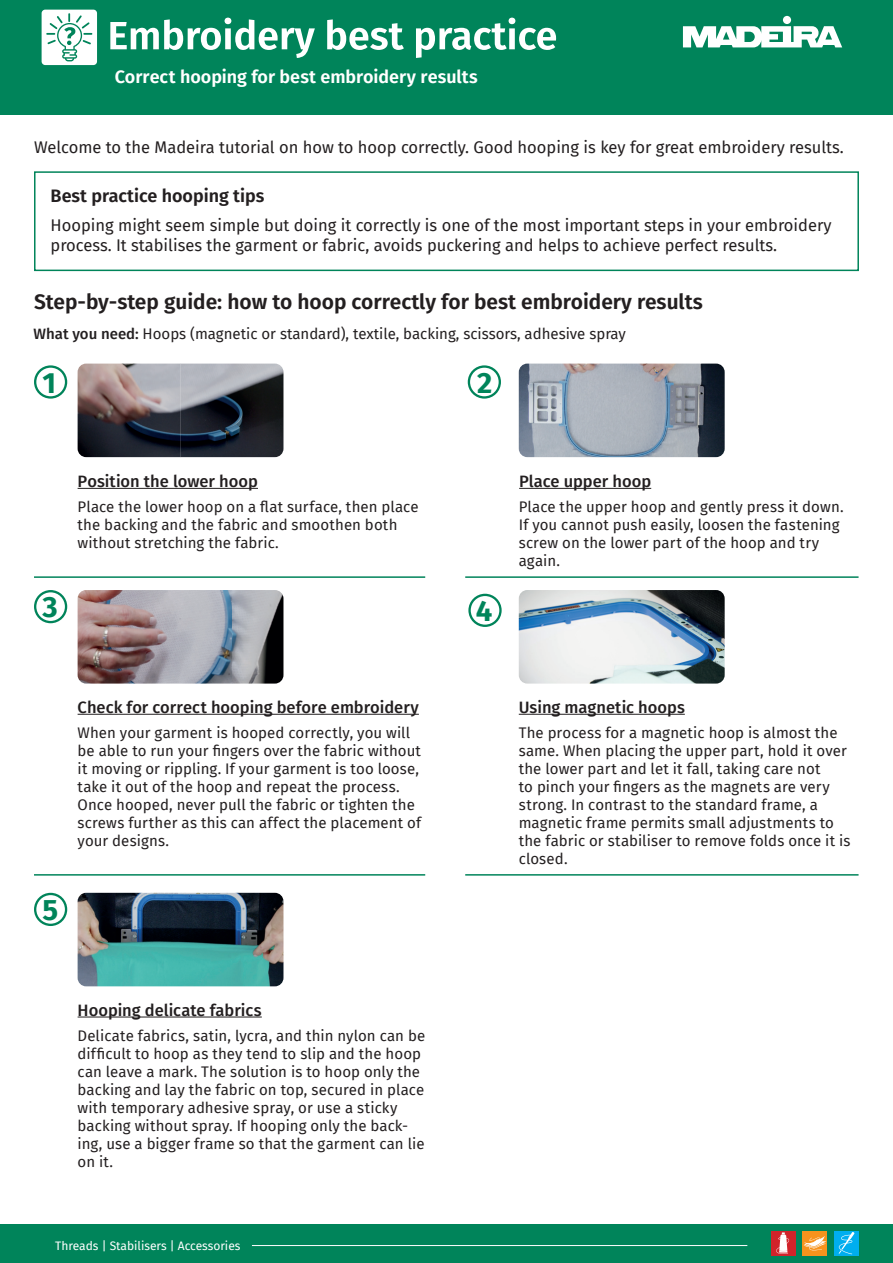
<style>
.page{position:relative;width:893px;height:1263px;background:#fff}
.page>*{position:absolute;margin:0;border:0;box-sizing:border-box;transform-origin:0 0}
.t1{font:700 29.4px "Fira Sans";color:#00845a}
.t2{font:600 21px "Fira Sans";color:#231f20}
.t3{font:600 18px "Fira Sans";color:#fff}
.t4{font:600 18px "Fira Sans";color:#231f20}
.t5{font:16.5px/19.8px "Fira Sans";color:#231f20}
.t6{font:500 16.5px "Fira Sans";color:#231f20}
.t7{font:15px/18px "Fira Sans";letter-spacing:.005em;color:#231f20}
.t8{font:12px "Fira Sans";color:#fff}
.s1{font-weight:500}
</style>
<div class="page">
<div style="left:34px;top:365px;width:33px;height:34px;border:2px solid #00845a;border-radius:50%"></div>
<div style="left:34px;top:590px;width:33px;height:33px;border:2px solid #00845a;border-radius:50%"></div>
<div style="left:468px;top:365px;width:33px;height:34px;border:2px solid #00845a;border-radius:50%"></div>
<hr style="left:34px;top:874px;width:391px;height:2px;background:#00845a">
<hr style="left:465px;top:874px;width:393px;height:2px;background:#00845a">
<img style="left:78px;top:364px;width:205px;height:93px">
<img style="left:519px;top:364px;width:206px;height:93px">
<img style="left:78px;top:590px;width:205px;height:94px">
<hr style="left:78px;top:488px;width:180px;height:1px;background:#231f20">
<hr style="left:519px;top:488px;width:132px;height:1px;background:#231f20">
<hr style="left:78px;top:714px;width:341px;height:1px;background:#231f20">
<div style="left:468px;top:594px;width:34px;height:33px;border:2px solid #00845a;border-radius:50%"></div>
<hr style="left:519px;top:714px;width:166px;height:1px;background:#231f20">
<div style="left:34px;top:893px;width:33px;height:33px;border:2px solid #00845a;border-radius:50%"></div>
<img style="left:78px;top:893px;width:205px;height:93px">
<hr style="left:78px;top:1016px;width:184px;height:1px;background:#231f20">
<hr style="left:34px;top:576px;width:391px;height:2px;background:#00845a">
<hr style="left:465px;top:576px;width:393px;height:2px;background:#00845a">
<div style="left:0;top:0;width:893px;height:115px;background:#00845a"></div>
<svg style="left:683px;top:26px;width:159px;height:21px"></svg>
<div style="left:783px;top:16px;width:8px;height:8px;background:#fff;border-radius:50%"></div>
<div style="left:0;top:1223px;width:893px;height:39px;background:#00845a"></div>
<div style="left:802px;top:1231px;width:25px;height:24px;background:#f7931d"></div>
<svg style="left:803px;top:1236px;width:23px;height:15px"></svg>
<div style="left:771px;top:1231px;width:25px;height:24px;background:#d1232a"></div>
<div style="left:834px;top:1231px;width:25px;height:24px;background:#00aeef"></div>
<svg style="left:838px;top:1232px;width:16px;height:22px"></svg>
<svg style="left:776px;top:1232px;width:13px;height:22px"></svg>
<hr style="left:252px;top:1245px;width:495px;height:1px;background:#fff">
<svg style="left:327px;top:19px;width:77px;height:31px"></svg>
<svg style="left:416px;top:18px;width:140px;height:40px"></svg>
<svg style="left:110px;top:18px;width:205px;height:40px"></svg>
<div style="left:42px;top:10px;width:55px;height:55px;background:#fff;border-radius:4px"></div>
<svg style="left:46px;top:13px;width:46px;height:48px"></svg>
<div style="left:34px;top:171px;width:825px;height:100px;border:2px solid #00845a"></div>
<img style="left:519px;top:590px;width:206px;height:94px">
<p class="t3" style="left:115px;top:62px;width:364px">Correct hooping for best embroidery results</p>
<p class="t5" style="left:34px;top:136px;width:811px">Welcome to the Madeira tutorial on how to hoop correctly. Good hooping is key for great embroidery results.</p>
<p class="t4" style="left:51px;top:181px;width:215px">Best practice hooping tips</p>
<p class="t5" style="left:51px;top:215px;width:782px">Hooping might seem simple but doing it correctly is one of the most important steps in your embroidery process. It stabilises the garment or fabric, avoids puckering and helps to achieve perfect results.</p>
<h2 class="t2" style="left:34px;top:284px;width:670px">Step-by-step guide: how to hoop correctly for best embroidery results</h2>
<p class="t7" style="left:34px;top:325px;width:594px"><span class="s1">What you need:</span> Hoops (magnetic or standard), textile, backing, scissors, adhesive spray</p>
<h1 class="t1" style="left:42px;top:358px;width:15px">1</h1>
<h1 class="t1" style="left:477px;top:358px;width:17px">2</h1>
<h1 class="t1" style="left:42px;top:582px;width:17px">3</h1>
<p class="t6" style="left:78px;top:468px;width:182px">Position the lower hoop</p>
<p class="t6" style="left:519px;top:468px;width:134px">Place upper hoop</p>
<p class="t7" style="left:78px;top:498px;width:342px">Place the lower hoop on a flat surface, then place the backing and the fabric and smoothen both without stretching the fabric.</p>
<p class="t7" style="left:519px;top:498px;width:326px">Place the upper hoop and gently press it down.<br>If you cannot push easily, loosen the fastening screw on the lower part of the hoop and try again.</p>
<h1 class="t1" style="left:476px;top:586px;width:18px">4</h1>
<h1 class="t1" style="left:42px;top:885px;width:17px">5</h1>
<p class="t6" style="left:78px;top:694px;width:343px">Check for correct hooping before embroidery</p>
<p class="t7" style="left:78px;top:723px;width:345px">When your garment is hooped correctly, you will be able to run your fingers over the fabric without it moving or rippling. If your garment is too loose, take it out of the hoop and repeat the process.<br>Once hooped, never pull the fabric or tighten the screws further as this can affect the placement of your designs.</p>
<p class="t6" style="left:519px;top:694px;width:168px">Using magnetic hoops</p>
<p class="t7" style="left:519px;top:723px;width:333px">The process for a magnetic hoop is almost the same. When placing the upper part, hold it over the lower part and let it fall, taking care not<br>to pinch your fingers as the magnets are very strong. In contrast to the standard frame, a magnetic frame permits small adjustments to the fabric or stabiliser to remove folds once it is closed.</p>
<p class="t6" style="left:78px;top:997px;width:186px">Hooping delicate fabrics</p>
<p class="t7" style="left:78px;top:1026px;width:349px">Delicate fabrics, satin, lycra, and thin nylon can be difficult to hoop as they tend to slip and the hoop can leave a mark. The solution is to hoop only the backing and lay the fabric on top, secured in place with temporary adhesive spray, or use a sticky backing without spray. If hooping only the back&shy;ing, use a bigger frame so that the garment can lie on it.</p>
<p class="t8" style="left:55px;top:1236px;width:187px">Threads | Stabilisers | Accessories</p>
</div>
